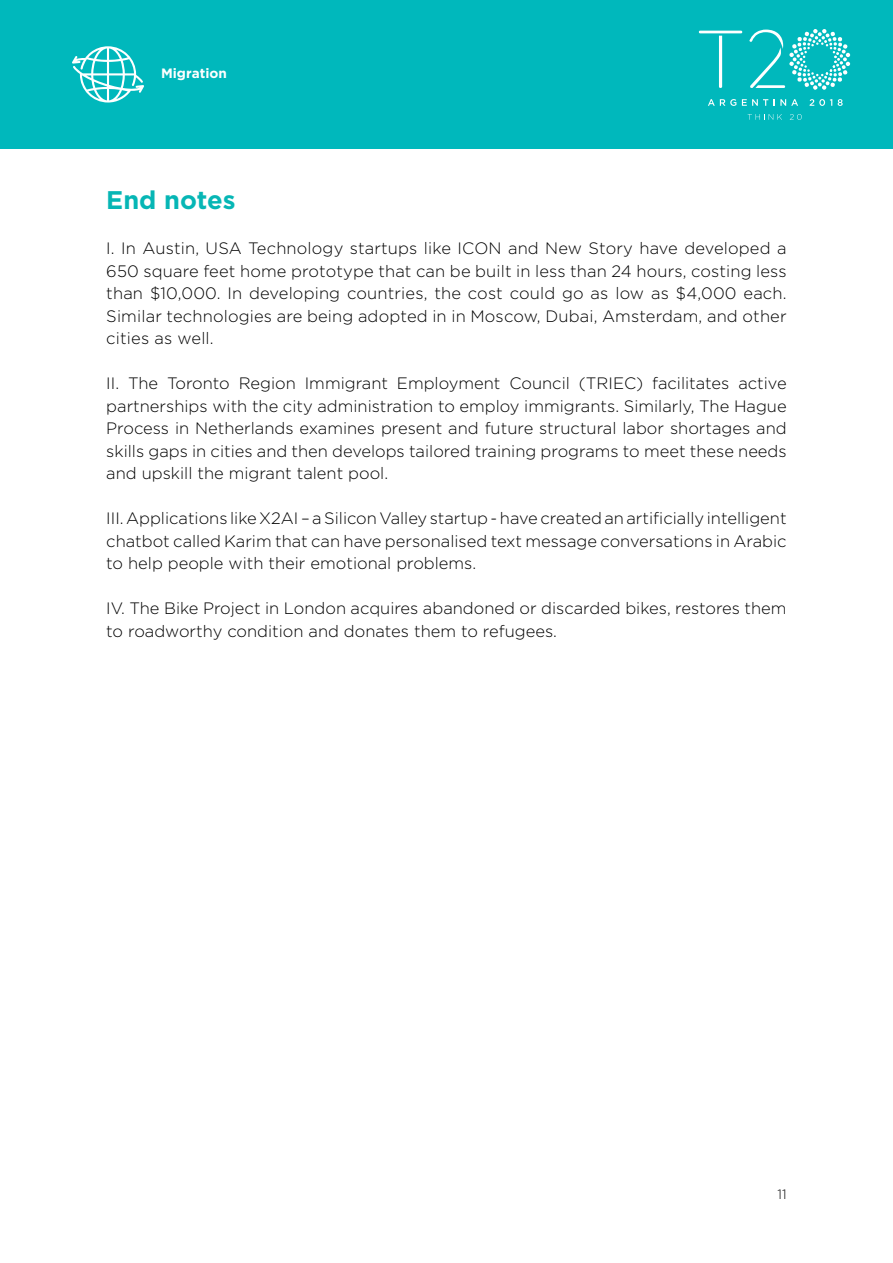
<style>
.page{position:relative;width:893px;height:1263px;background:#fff}
.page>*{position:absolute;margin:0;border:0;box-sizing:border-box;transform-origin:0 0}
.t1{font:700 25.5px "Gotham HTF";color:#06b6b5}
.t2{font:300 16.5px/22.5px "Gotham";color:#000;text-align:justify}
.t3{font:700 13.5px "Gotham";color:#fff}
.t4{font:300 13.5px "Gotham";color:#000}
</style>
<div class="page">
<div style="left:0;top:0;width:893px;height:149px;background:#00b8bc"></div>
<svg style="left:749px;top:29px;width:101px;height:61px"></svg>
<svg style="left:708px;top:99px;width:28px;height:7px"></svg>
<svg style="left:742px;top:99px;width:26px;height:7px"></svg>
<svg style="left:774px;top:99px;width:24px;height:7px"></svg>
<svg style="left:810px;top:99px;width:22px;height:7px"></svg>
<svg style="left:838px;top:99px;width:5px;height:7px"></svg>
<svg style="left:699px;top:31px;width:43px;height:57px"></svg>
<svg style="left:748px;top:114px;width:34px;height:6px"></svg>
<svg style="left:790px;top:114px;width:12px;height:6px"></svg>
<svg style="left:72px;top:46px;width:72px;height:57px"></svg>
<p class="t3" style="left:161px;top:64px;width:67px">Migration</p>
<h1 class="t1" style="left:106px;top:186px;width:131px">End notes</h1>
<p class="t2" style="left:106px;top:237px;width:682px">I. In Austin, USA Technology startups like ICON and New Story have developed a 650 square feet home prototype that can be built in less than 24 hours, costing less than $10,000. In developing countries, the cost could go as low as $4,000 each.<br>Similar technologies are being adopted in in Moscow, Dubai, Amsterdam, and other cities as well.</p>
<p class="t2" style="left:106px;top:372px;width:682px">II. The Toronto Region Immigrant Employment Council (TRIEC) facilitates active partnerships with the city administration to employ immigrants. Similarly, The Hague Process in Netherlands examines present and future structural labor shortages and skills gaps in cities and then develops tailored training programs to meet these needs and upskill the migrant talent pool.</p>
<p class="t2" style="left:106px;top:507px;width:682px">III. Applications like X2AI – a Silicon Valley startup - have created an artificially intelligent chatbot called Karim that can have personalised text message conversations in Arabic to help people with their emotional problems.</p>
<p class="t2" style="left:106px;top:597px;width:682px">IV. The Bike Project in London acquires abandoned or discarded bikes, restores them to roadworthy condition and donates them to refugees.</p>
<p class="t4" style="left:778px;top:1186px;width:11px">11</p>
</div>
